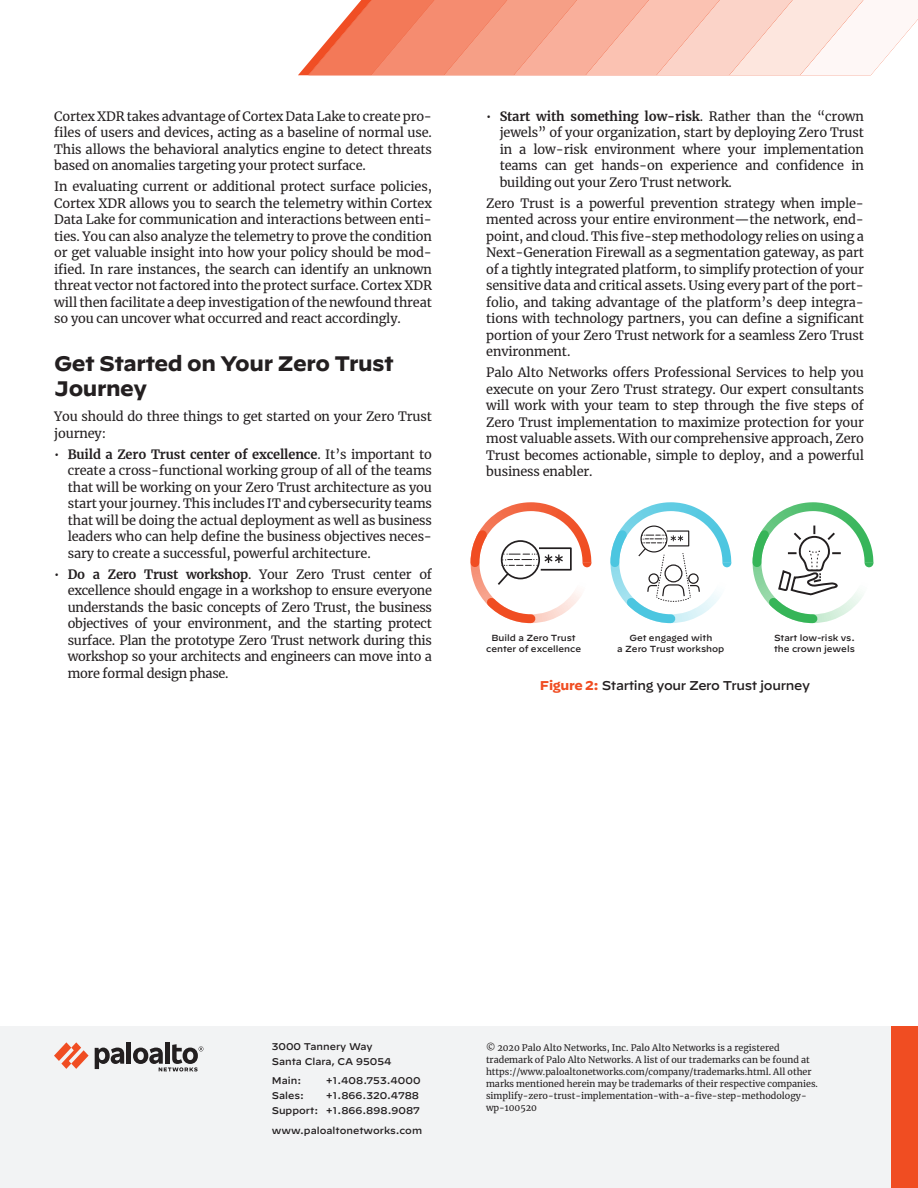
<style>
.page{position:relative;width:918px;height:1188px;background:#fff}
.page>*{position:absolute;margin:0;border:0;box-sizing:border-box;transform-origin:0 0}
.t1{font:700 21px/25.2px "Decimal";letter-spacing:-.02em;color:#231f20}
.body-text{font:12.75px/16.5px "Merriweather";letter-spacing:-.01em;color:#231f20;text-align:justify}
.bullet-list{font:12.75px/16.5px "Merriweather";letter-spacing:-.01em;color:#231f20;text-align:justify}
.figure-title{font:500 12.75px "Decimal";letter-spacing:-.025em;color:#231f20}
.t2{font:500 9.75px/15px "Decimal";color:#231f20}
.t3{font:9px/12px "Merriweather";color:#231f20}
.t4{font:500 8.85px/10.6px "Decimal";color:#231f20;text-align:center}
.s1{font-weight:700}
.s2{font-weight:700;color:#f04d22}
</style>
<div class="page">
<div style="left:0;top:1026px;width:918px;height:162px;background:#f2f3f4"></div>
<svg style="left:54px;top:1042px;width:35px;height:27px"></svg>
<hr style="left:127px;top:1042px;width:4px;height:22px;background:#231f20">
<svg style="left:95px;top:1048px;width:29px;height:21px"></svg>
<div style="left:165px;top:1042px;width:5px;height:22px;background:#231f20"></div>
<svg style="left:133px;top:1044px;width:70px;height:27px"></svg>
<div style="left:891px;top:1026px;width:27px;height:162px;background:#f04d22"></div>
<svg style="left:298px;top:0;width:620px;height:75px"></svg>
<svg style="left:470px;top:502px;width:121px;height:122px"></svg>
<svg style="left:752px;top:502px;width:121px;height:122px"></svg>
<svg style="left:610px;top:502px;width:121px;height:122px"></svg>
<p class="body-text" style="left:54px;top:107px;width:379px">Cortex XDR takes advantage of Cortex Data Lake to create pro&shy;files of users and devices, acting as a baseline of normal use.<br>This allows the behavioral analytics engine to detect threats based on anomalies targeting your protect surface.</p>
<p class="body-text" style="left:54px;top:178px;width:379px">In evaluating current or additional protect surface policies, Cortex XDR allows you to search the telemetry within Cortex Data Lake for communication and interactions between enti&shy;ties. You can also analyze the telemetry to prove the condition or get valuable insight into how your policy should be mod&shy;ified. In rare instances, the search can identify an unknown threat vector not factored into the protect surface. Cortex XDR will then facilitate a deep investigation of the newfound threat so you can uncover what occurred and react accordingly.</p>
<p class="t1" style="left:54px;top:351px;width:341px">Get Started on Your Zero Trust<br>Journey</p>
<p class="body-text" style="left:54px;top:408px;width:379px">You should do three things to get started on your Zero Trust journey:</p>
<p class="bullet-list" style="left:68px;top:446px;width:366px;text-indent:-14px">• <span class="s1">Build a Zero Trust center of excellence</span>. It’s important to create a cross-functional working group of all of the teams that will be working on your Zero Trust architecture as you start your journey. This includes IT and cybersecurity teams that will be doing the actual deployment as well as business leaders who can help define the business objectives neces&shy;sary to create a successful, powerful architecture.</p>
<p class="bullet-list" style="left:68px;top:566px;width:366px;text-indent:-14px">• <span class="s1">Do a Zero Trust workshop</span>. Your Zero Trust center of excellence should engage in a workshop to ensure everyone understands the basic concepts of Zero Trust, the business objectives of your environment, and the starting protect surface. Plan the prototype Zero Trust network during this workshop so your architects and engineers can move into a more formal design phase.</p>
<p class="bullet-list" style="left:500px;top:107px;width:366px;text-indent:-14px">• <span class="s1">Start with something low-risk</span>. Rather than the “crown jewels” of your organization, start by deploying Zero Trust in a low-risk environment where your implementation teams can get hands-on experience and confidence in building out your Zero Trust network.</p>
<p class="body-text" style="left:486px;top:194px;width:379px">Zero Trust is a powerful prevention strategy when imple&shy;mented across your entire environment—the network, end&shy;point, and cloud. This five-step methodology relies on using a Next-Generation Firewall as a segmentation gateway, as part of a tightly integrated platform, to simplify protection of your sensitive data and critical assets. Using every part of the port&shy;folio, and taking advantage of the platform’s deep integra&shy;tions with technology partners, you can define a significant portion of your Zero Trust network for a seamless Zero Trust environment.</p>
<p class="body-text" style="left:486px;top:364px;width:379px">Palo Alto Networks offers Professional Services to help you execute on your Zero Trust strategy. Our expert consultants will work with your team to step through the five steps of Zero Trust implementation to maximize protection for your most valuable assets. With our comprehensive approach, Zero Trust becomes actionable, simple to deploy, and a powerful business enabler.</p>
<p class="t4" style="left:486px;top:631px;width:96px">Build a Zero Trust center of excellence</p>
<p class="t4" style="left:617px;top:631px;width:109px">Get engaged with<br>a Zero Trust workshop</p>
<p class="t4" style="left:774px;top:632px;width:82px;text-align:left">Start low-risk vs. the crown jewels</p>
<p class="figure-title" style="left:540px;top:674px;width:272px"><span class="s2">Figure 2:</span> Starting your Zero Trust journey</p>
<p class="t2" style="left:272px;top:1038px;width:121px">3000 Tannery Way<br>Santa Clara, CA 95054</p>
<p class="t2" style="left:272px;top:1072px;width:31px">Main:</p>
<p class="t2" style="left:326px;top:1072px;width:96px">+1.408.753.4000</p>
<p class="t2" style="left:272px;top:1087px;width:34px">Sales:</p>
<p class="t2" style="left:272px;top:1087px;width:150px;text-align:right">+1.866.320.4788<br>Support: +1.866.898.9087</p>
<p class="t2" style="left:272px;top:1122px;width:152px">www.paloaltonetworks.com</p>
<p class="t3" style="left:486px;top:1042px;width:334px">© 2020 Palo Alto Networks, Inc. Palo Alto Networks is a registered trademark of Palo Alto Networks. A list of our trademarks can be found at https://www.paloaltonetworks.com/company/trademarks.html. All other marks mentioned herein may be trademarks of their respective companies. simplify-zero-trust-implementation-with-a-five-step-methodology&shy;wp-100520</p>
</div>
